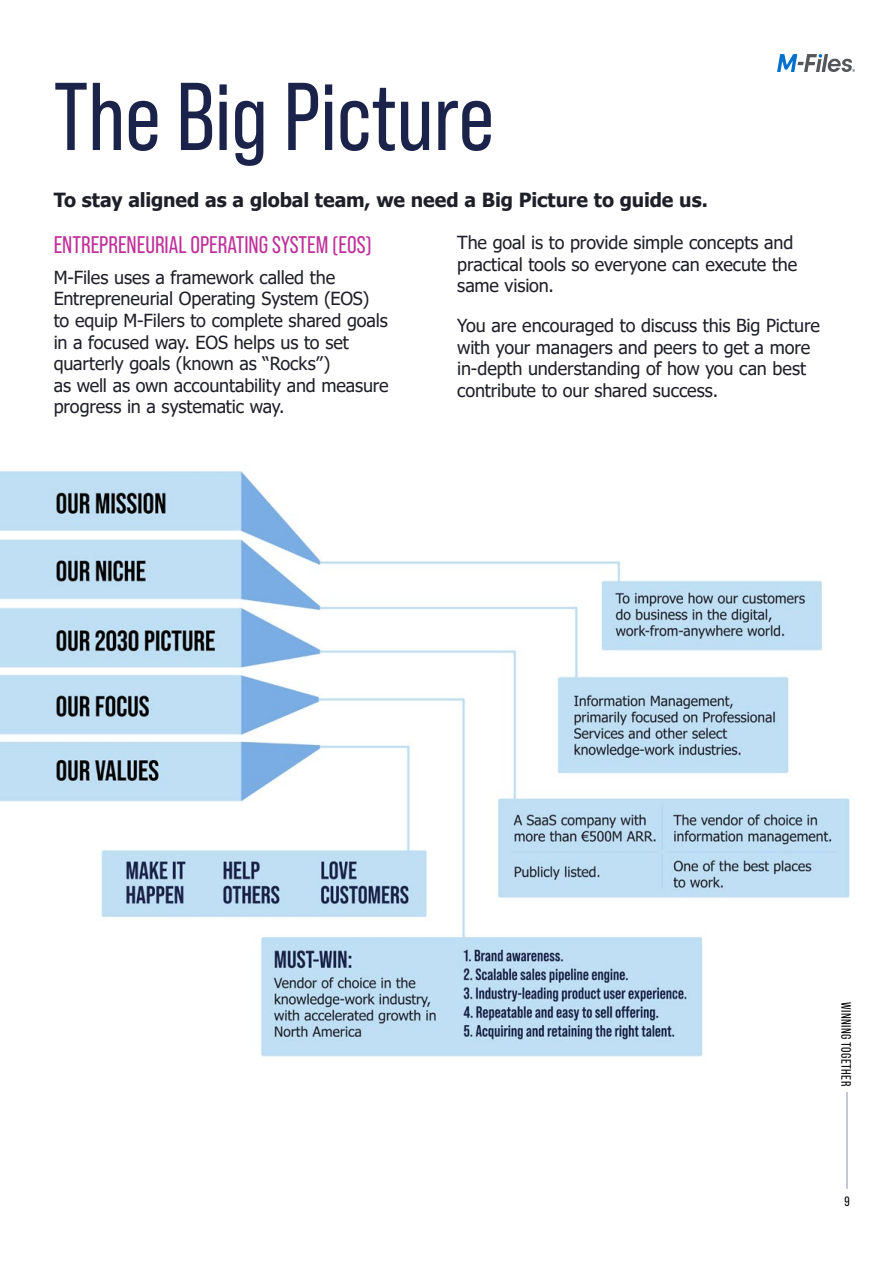
<style>
.page{position:relative;width:893px;height:1263px;background:#fff}
.page>*{position:absolute;margin:0;border:0;box-sizing:border-box;transform-origin:0 0}
.t1{font:96px "Bebas Neue Pro";color:#1c234a}
.t2{font:24px "Bebas Neue Pro";color:#bf2f99}
.t3{font:700 19.5px "Tahoma";letter-spacing:-.005em;color:#1f1f29}
.t4{font:18px/21.6px "Tahoma";letter-spacing:-.005em;color:#1f1f29}
.t5{font:13.5px "Bebas Neue Pro";letter-spacing:.03em;color:#000}
</style>
<div class="page">
<img style="left:0;top:471px;width:850px;height:586px">
<hr style="left:847px;top:1092px;width:1px;height:97px;background:#1c234a">
<svg style="left:777px;top:54px;width:78px;height:18px"></svg>
<h1 class="t1" style="left:54px;top:63px;width:442px">The Big Picture</h1>
<p class="t3" style="left:54px;top:186px;width:656px">To stay aligned as a global team, we need a Big Picture to guide us.</p>
<h2 class="t2" style="left:54px;top:231px;width:320px">ENTREPRENEURIAL OPERATING SYSTEM (EOS)</h2>
<p class="t4" style="left:54px;top:267px;width:337px">M-Files uses a framework called the Entrepreneurial Operating System (EOS) to equip M-Filers to complete shared goals in a focused way. EOS helps us to set quarterly goals (known as “Rocks”)<br>as well as own accountability and measure progress in a systematic way.</p>
<p class="t4" style="left:457px;top:233px;width:341px">The goal is to provide simple concepts and practical tools so everyone can execute the same vision.</p>
<p class="t4" style="left:457px;top:316px;width:364px">You are encouraged to discuss this Big Picture with your managers and peers to get a more in-depth understanding of how you can best contribute to our shared success.</p>
<p class="t5" style="left:854px;top:1002px;width:85px;rotate:90deg">WINNING TOGETHER</p>
<p class="t5" style="left:844px;top:1194px;width:7px">9</p>
</div>
